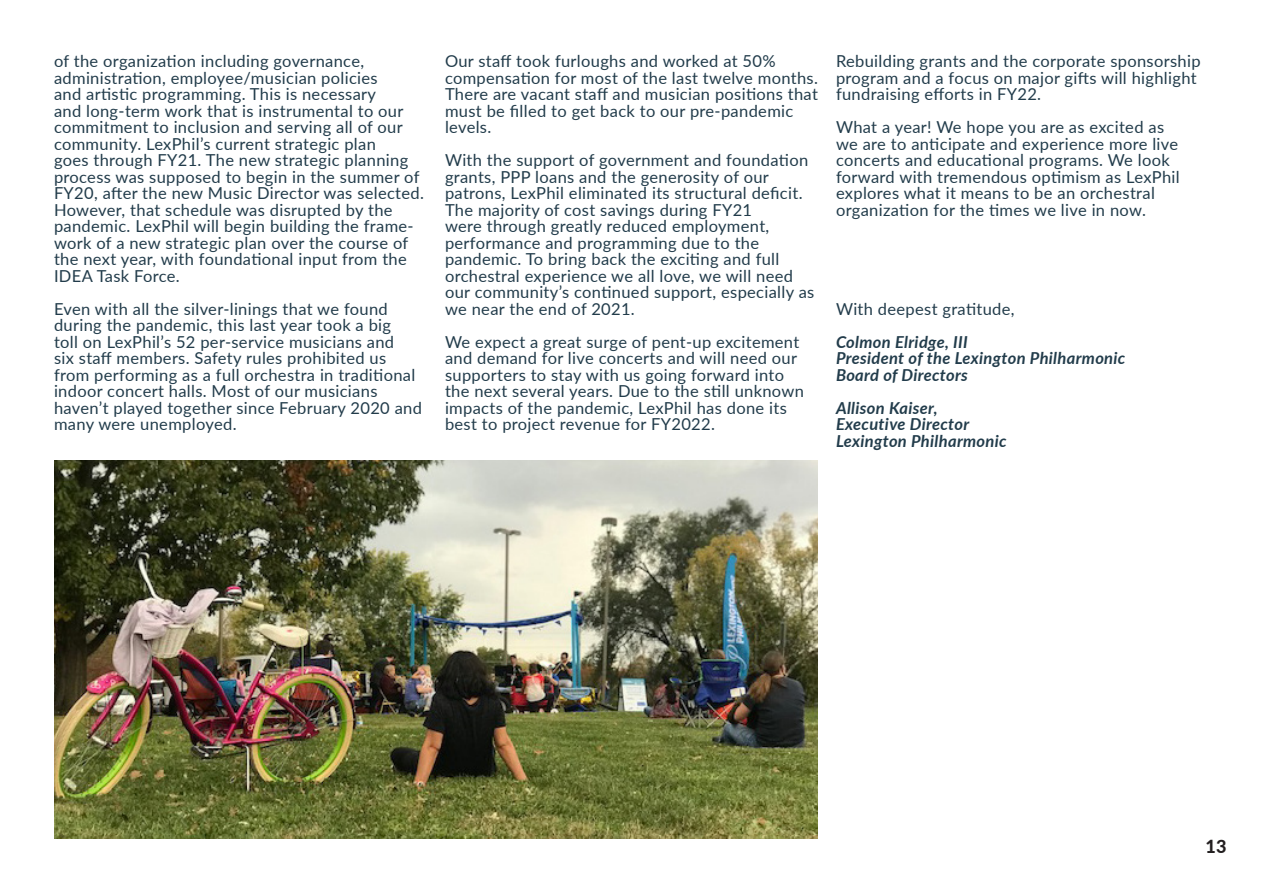
<style>
.page{position:relative;width:1263px;height:893px;background:#fff}
.page>*{position:absolute;margin:0;border:0;box-sizing:border-box;transform-origin:0 0}
.t1{font:800 18px "Lato";color:#231f20}
.Normal_text_black{font:16.5px/16.5px "Lato";letter-spacing:.02em;color:#223c4b}
.Normal_text_black-2{font:italic 700 16.5px/16.5px "Lato";letter-spacing:.02em;color:#223c4b}
</style>
<div class="page">
<img style="left:54px;top:461px;width:763px;height:378px">
<p class="Normal_text_black" style="left:54px;top:52px;width:371px">of the organization including governance, administration, employee/musician policies<br>and artistic programming. This is necessary<br>and long-term work that is instrumental to our commitment to inclusion and serving all of our community. LexPhil’s current strategic plan<br>goes through FY21. The new strategic planning process was supposed to begin in the summer of FY20, after the new Music Director was selected.<br>However, that schedule was disrupted by the pandemic. LexPhil will begin building the frame&shy;work of a new strategic plan over the course of the next year, with foundational input from the IDEA Task Force.</p>
<p class="Normal_text_black" style="left:54px;top:300px;width:370px">Even with all the silver-linings that we found during the pandemic, this last year took a big<br>toll on LexPhil’s 52 per-service musicians and<br>six staff members. Safety rules prohibited us from performing as a full orchestra in traditional indoor concert halls. Most of our musicians haven’t played together since February 2020 and many were unemployed.</p>
<p class="Normal_text_black" style="left:445px;top:52px;width:374px">Our staff took furloughs and worked at 50% compensation for most of the last twelve months.<br>There are vacant staff and musician positions that must be filled to get back to our pre-pandemic levels.</p>
<p class="Normal_text_black" style="left:445px;top:151px;width:371px">With the support of government and foundation grants, PPP loans and the generosity of our patrons, LexPhil eliminated its structural deficit.<br>The majority of cost savings during FY21<br>were through greatly reduced employment, performance and programming due to the pandemic. To bring back the exciting and full orchestral experience we all love, we will need our community’s continued support, especially as we near the end of 2021.</p>
<p class="Normal_text_black" style="left:445px;top:333px;width:360px">We expect a great surge of pent-up excitement and demand for live concerts and will need our supporters to stay with us going forward into the next several years. Due to the still unknown impacts of the pandemic, LexPhil has done its best to project revenue for FY2022.</p>
<p class="Normal_text_black" style="left:836px;top:52px;width:366px">Rebuilding grants and the corporate sponsorship program and a focus on major gifts will highlight fundraising efforts in FY22.</p>
<p class="Normal_text_black" style="left:836px;top:118px;width:345px">What a year! We hope you are as excited as we are to anticipate and experience more live concerts and educational programs. We look forward with tremendous optimism as LexPhil explores what it means to be an orchestral organization for the times we live in now.</p>
<p class="Normal_text_black" style="left:836px;top:300px;width:180px">With deepest gratitude,</p>
<p class="Normal_text_black-2" style="left:836px;top:333px;width:291px">Colmon Elridge, III<br>President of the Lexington Philharmonic<br>Board of Directors</p>
<p class="Normal_text_black-2" style="left:836px;top:399px;width:103px">Allison Kaiser,</p>
<p class="Normal_text_black-2" style="left:836px;top:415px;width:172px">Executive Director<br>Lexington Philharmonic</p>
<p class="t1" style="left:1205px;top:833px;width:22px">13</p>
</div>
